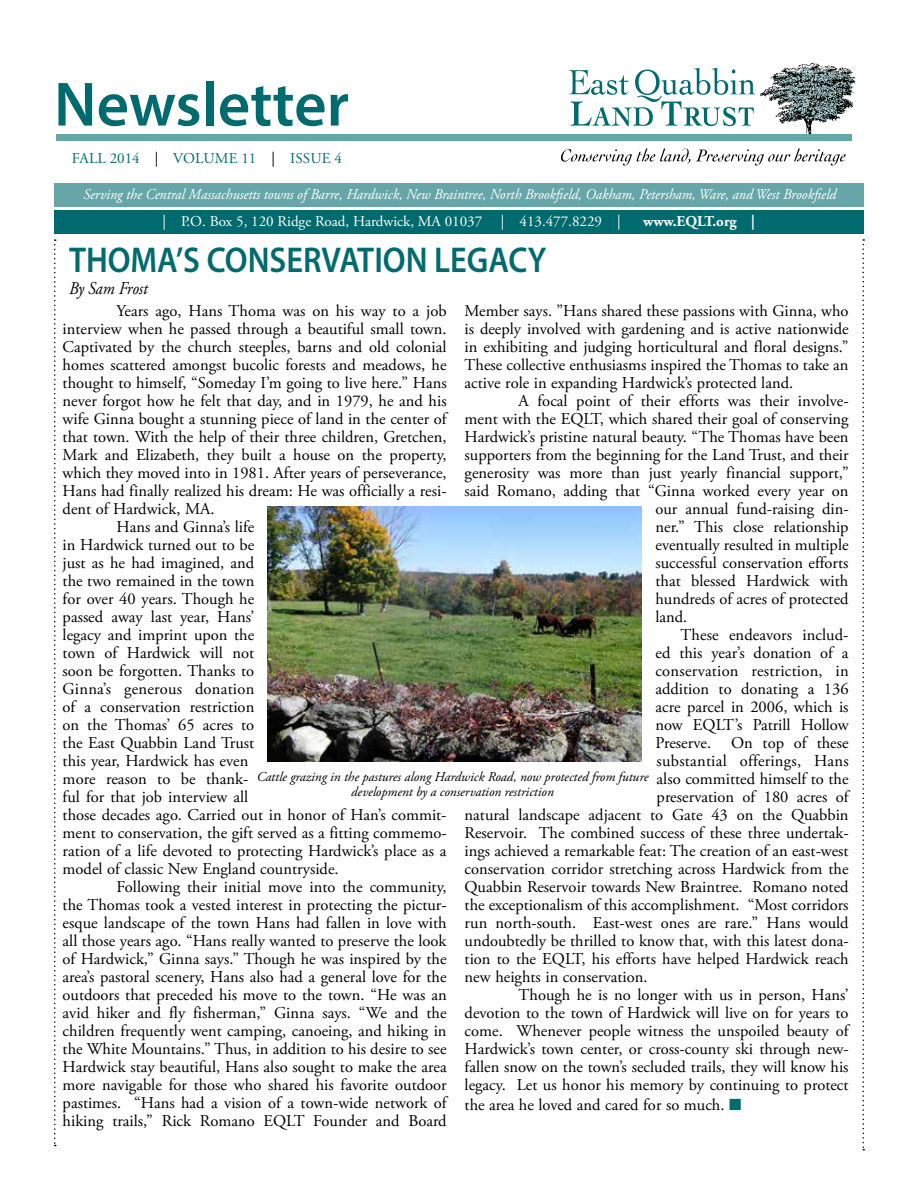
<style>
.page{position:relative;width:918px;height:1188px;background:#fff}
.page>*{position:absolute;margin:0;border:0;box-sizing:border-box;transform-origin:0 0}
.t1{font:600 63px "Myriad Pro";color:#006b6e}
.t2{font:600 36px "Myriad Pro";color:#006b6e;scale:.9 1}
.t3{font:italic 18px "Adobe Garamond Pro";letter-spacing:-.005em;color:#000;scale:.9 1}
.t4{font:16.5px/18px "Adobe Garamond Pro";color:#000;text-align:justify}
.t5{font:italic 15px "Adobe Garamond Pro";color:#fff;scale:.95 1}
.t6{font:15px "Adobe Garamond Pro";color:#fff}
.t7{font:15px "Adobe Garamond Pro";color:#006b6e}
.t8{font:700 15px "Adobe Garamond Pro";color:#fff}
.t9{font:italic 13.5px/15px "Adobe Garamond Pro";color:#000;text-align:center}
.s1{color:#000}
.s2{color:#006b6e}
</style>
<div class="page">
<div style="left:54px;top:210px;width:810px;height:23px;background:#006b6e"></div>
<img style="left:760px;top:62px;width:96px;height:72px">
<div style="left:57px;top:134px;width:795px;height:6px;background:#66a6a8"></div>
<svg style="left:569px;top:68px;width:186px;height:58px"></svg>
<div style="left:54px;top:184px;width:810px;height:23px;background:#66a6a8"></div>
<svg style="left:54px;top:239px;width:2px;height:907px"></svg>
<svg style="left:862px;top:239px;width:2px;height:911px"></svg>
<svg style="left:561px;top:148px;width:285px;height:18px"></svg>
<img style="left:268px;top:507px;width:374px;height:255px">
<h1 class="t1" style="left:54px;top:64px;width:297px">Newsletter</h1>
<p class="t7" style="left:72px;top:150px;width:272px">FALL 2014 <span class="s1">|</span> Volume 11 <span class="s1">|</span> Iss ue 4</p>
<p class="t5" style="left:84px;top:186px;width:794px">Serving the Central Massachusetts towns of Barre, Hardwick, New Braintree, North Brookfield, Oakham, Petersham, Ware, and West Brookfield</p>
<p class="t6" style="left:162px;top:212px;width:321px">| P.O. Box 5, 120 Ridge Road, Hardwick, MA 01037</p>
<p class="t6" style="left:501px;top:212px;width:121px">| 413.477.8229 |</p>
<p class="t8" style="left:643px;top:213px;width:113px">www.EQLT.org |</p>
<h2 class="t2" style="left:69px;top:237px;width:532px">THOMA’S CONSERVATION LEGACY</h2>
<p class="t3" style="left:69px;top:277px;width:89px">By Sam Frost</p>
<p class="t4" style="left:117px;top:302px;width:332px">Years ago, Hans Thoma was on his way to a job</p>
<p class="t4" style="left:63px;top:320px;width:385px">interview when he passed through a beautiful small town.</p>
<p class="t4" style="left:63px;top:338px;width:385px">Captivated by the church steeples, barns and old colonial</p>
<p class="t4" style="left:63px;top:356px;width:386px">homes scattered amongst bucolic forests and meadows, he</p>
<p class="t4" style="left:63px;top:374px;width:386px">thought to himself, “Someday I’m going to live here.” Hans</p>
<p class="t4" style="left:63px;top:392px;width:386px">never forgot how he felt that day, and in 1979, he and his</p>
<p class="t4" style="left:63px;top:410px;width:386px">wife Ginna bought a stunning piece of land in the center of</p>
<p class="t4" style="left:63px;top:428px;width:386px">that town. With the help of their three children, Gretchen,</p>
<p class="t4" style="left:63px;top:446px;width:386px">Mark and Elizabeth, they built a house on the property,</p>
<p class="t4" style="left:63px;top:464px;width:386px">which they moved into in 1981. After years of perseverance,</p>
<p class="t4" style="left:63px;top:482px;width:385px">Hans had finally realized his dream: He was officially a resi-</p>
<p class="t4" style="left:63px;top:500px;width:153px">dent of Hardwick, MA.</p>
<p class="t4" style="left:117px;top:518px;width:139px">Hans and Ginna’s life</p>
<p class="t4" style="left:63px;top:536px;width:193px">in Hardwick turned out to be</p>
<p class="t4" style="left:63px;top:554px;width:193px">just as he had imagined, and</p>
<p class="t4" style="left:63px;top:572px;width:193px">the two remained in the town</p>
<p class="t4" style="left:63px;top:590px;width:193px">for over 40 years. Though he</p>
<p class="t4" style="left:63px;top:608px;width:193px">passed away last year, Hans’</p>
<p class="t4" style="left:63px;top:626px;width:193px">legacy and imprint upon the</p>
<p class="t4" style="left:63px;top:644px;width:193px">town of Hardwick will not</p>
<p class="t4" style="left:63px;top:662px;width:193px">soon be forgotten. Thanks to</p>
<p class="t4" style="left:63px;top:680px;width:193px">Ginna’s generous donation</p>
<p class="t4" style="left:63px;top:698px;width:193px">of a conservation restriction</p>
<p class="t4" style="left:63px;top:716px;width:193px">on the Thomas’ 65 acres to</p>
<p class="t4" style="left:63px;top:734px;width:193px">the East Quabbin Land Trust</p>
<p class="t4" style="left:63px;top:752px;width:187px">this year, Hardwick has even</p>
<p class="t4" style="left:63px;top:770px;width:187px">more reason to be thank-</p>
<p class="t4" style="left:63px;top:788px;width:187px">ful for that job interview all</p>
<p class="t4" style="left:63px;top:806px;width:385px">those decades ago. Carried out in honor of Han’s commit-</p>
<p class="t4" style="left:63px;top:824px;width:386px">ment to conservation, the gift served as a fitting commemo-</p>
<p class="t4" style="left:63px;top:842px;width:386px">ration of a life devoted to protecting Hardwick’s place as a</p>
<p class="t4" style="left:63px;top:860px;width:278px">model of classic New England countryside.</p>
<p class="t4" style="left:117px;top:878px;width:332px">Following their initial move into the community,</p>
<p class="t4" style="left:63px;top:896px;width:386px">the Thomas took a vested interest in protecting the pictur-</p>
<p class="t4" style="left:63px;top:914px;width:386px">esque landscape of the town Hans had fallen in love with</p>
<p class="t4" style="left:63px;top:932px;width:385px">all those years ago. “Hans really wanted to preserve the look</p>
<p class="t4" style="left:63px;top:950px;width:386px">of Hardwick,” Ginna says.” Though he was inspired by the</p>
<p class="t4" style="left:63px;top:968px;width:385px">area’s pastoral scenery, Hans also had a general love for the</p>
<p class="t4" style="left:63px;top:986px;width:386px">outdoors that preceded his move to the town. “He was an</p>
<p class="t4" style="left:63px;top:1004px;width:385px">avid hiker and fly fisherman,” Ginna says. “We and the</p>
<p class="t4" style="left:63px;top:1022px;width:386px">children frequently went camping, canoeing, and hiking in</p>
<p class="t4" style="left:63px;top:1040px;width:385px">the White Mountains.” Thus, in addition to his desire to see</p>
<p class="t4" style="left:63px;top:1058px;width:386px">Hardwick stay beautiful, Hans also sought to make the area</p>
<p class="t4" style="left:63px;top:1076px;width:386px">more navigable for those who shared his favorite outdoor</p>
<p class="t4" style="left:63px;top:1094px;width:385px">pastimes. “Hans had a vision of a town-wide network of</p>
<p class="t4" style="left:63px;top:1112px;width:386px">hiking trails,” Rick Romano EQLT Founder and Board</p>
<p class="t4" style="left:465px;top:302px;width:386px">Member says. ”Hans shared these passions with Ginna, who is deeply involved with gardening and is active nationwide in exhibiting and judging horticultural and floral designs.” These collective enthusiasms inspired the Thomas to take an active role in expanding Hardwick’s protected land.</p>
<p class="t4" style="left:519px;top:392px;width:331px">A focal point of their efforts was their involve-</p>
<p class="t4" style="left:465px;top:410px;width:385px">ment with the EQLT, which shared their goal of conserving</p>
<p class="t4" style="left:465px;top:428px;width:386px">Hardwick’s pristine natural beauty. “The Thomas have been</p>
<p class="t4" style="left:465px;top:446px;width:385px">supporters from the beginning for the Land Trust, and their</p>
<p class="t4" style="left:465px;top:464px;width:386px">generosity was more than just yearly financial support,”</p>
<p class="t4" style="left:465px;top:482px;width:386px">said Romano, adding that “Ginna worked every year on</p>
<p class="t4" style="left:656px;top:500px;width:195px">our annual fund-raising din-</p>
<p class="t4" style="left:656px;top:518px;width:195px">ner.” This close relationship</p>
<p class="t4" style="left:656px;top:536px;width:195px">eventually resulted in multiple</p>
<p class="t4" style="left:656px;top:554px;width:195px">successful conservation efforts</p>
<p class="t4" style="left:656px;top:572px;width:194px">that blessed Hardwick with</p>
<p class="t4" style="left:656px;top:590px;width:195px">hundreds of acres of protected</p>
<p class="t4" style="left:656px;top:608px;width:33px">land.</p>
<p class="t4" style="left:681px;top:626px;width:169px">These endeavors includ-</p>
<p class="t4" style="left:656px;top:644px;width:195px">ed this year’s donation of a</p>
<p class="t4" style="left:656px;top:662px;width:195px">conservation restriction, in</p>
<p class="t4" style="left:656px;top:680px;width:195px">addition to donating a 136</p>
<p class="t4" style="left:656px;top:698px;width:195px">acre parcel in 2006, which is</p>
<p class="t4" style="left:656px;top:716px;width:195px">now EQLT’s Patrill Hollow</p>
<p class="t4" style="left:656px;top:734px;width:195px">Preserve. On top of these</p>
<p class="t4" style="left:657px;top:753px;width:194px">substantial offerings, Hans</p>
<p class="t4" style="left:657px;top:771px;width:194px">also committed himself to the</p>
<p class="t4" style="left:657px;top:789px;width:193px">preservation of 180 acres of</p>
<p class="t4" style="left:465px;top:807px;width:386px">natural landscape adjacent to Gate 43 on the Quabbin</p>
<p class="t4" style="left:465px;top:825px;width:385px">Reservoir. The combined success of these three undertak-</p>
<p class="t4" style="left:465px;top:843px;width:386px">ings achieved a remarkable feat: The creation of an east-west</p>
<p class="t4" style="left:465px;top:861px;width:385px">conservation corridor stretching across Hardwick from the</p>
<p class="t4" style="left:465px;top:879px;width:386px">Quabbin Reservoir towards New Braintree. Romano noted</p>
<p class="t4" style="left:465px;top:897px;width:385px">the exceptionalism of this accomplishment. “Most corridors</p>
<p class="t4" style="left:465px;top:915px;width:385px">run north-south. East-west ones are rare.” Hans would</p>
<p class="t4" style="left:465px;top:933px;width:385px">undoubtedly be thrilled to know that, with this latest dona-</p>
<p class="t4" style="left:465px;top:951px;width:385px">tion to the EQLT, his efforts have helped Hardwick reach</p>
<p class="t4" style="left:465px;top:969px;width:184px">new heights in conservation.</p>
<p class="t4" style="left:519px;top:987px;width:331px">Though he is no longer with us in person, Hans’</p>
<p class="t4" style="left:465px;top:1005px;width:386px">devotion to the town of Hardwick will live on for years to</p>
<p class="t4" style="left:465px;top:1023px;width:385px">come. Whenever people witness the unspoiled beauty of</p>
<p class="t4" style="left:465px;top:1041px;width:385px">Hardwick’s town center, or cross-county ski through new-</p>
<p class="t4" style="left:465px;top:1059px;width:385px">fallen snow on the town’s secluded trails, they will know his</p>
<p class="t4" style="left:465px;top:1077px;width:386px">legacy. Let us honor his memory by continuing to protect</p>
<p class="t4" style="left:465px;top:1096px;width:278px">the area he loved and cared for so much. <span class="s2">■</span></p>
<p class="t9" style="left:257px;top:769px;width:393px">Cattle grazing in the pastures along Hardwick Road, now protected from future development by a conservation restriction</p>
</div>
